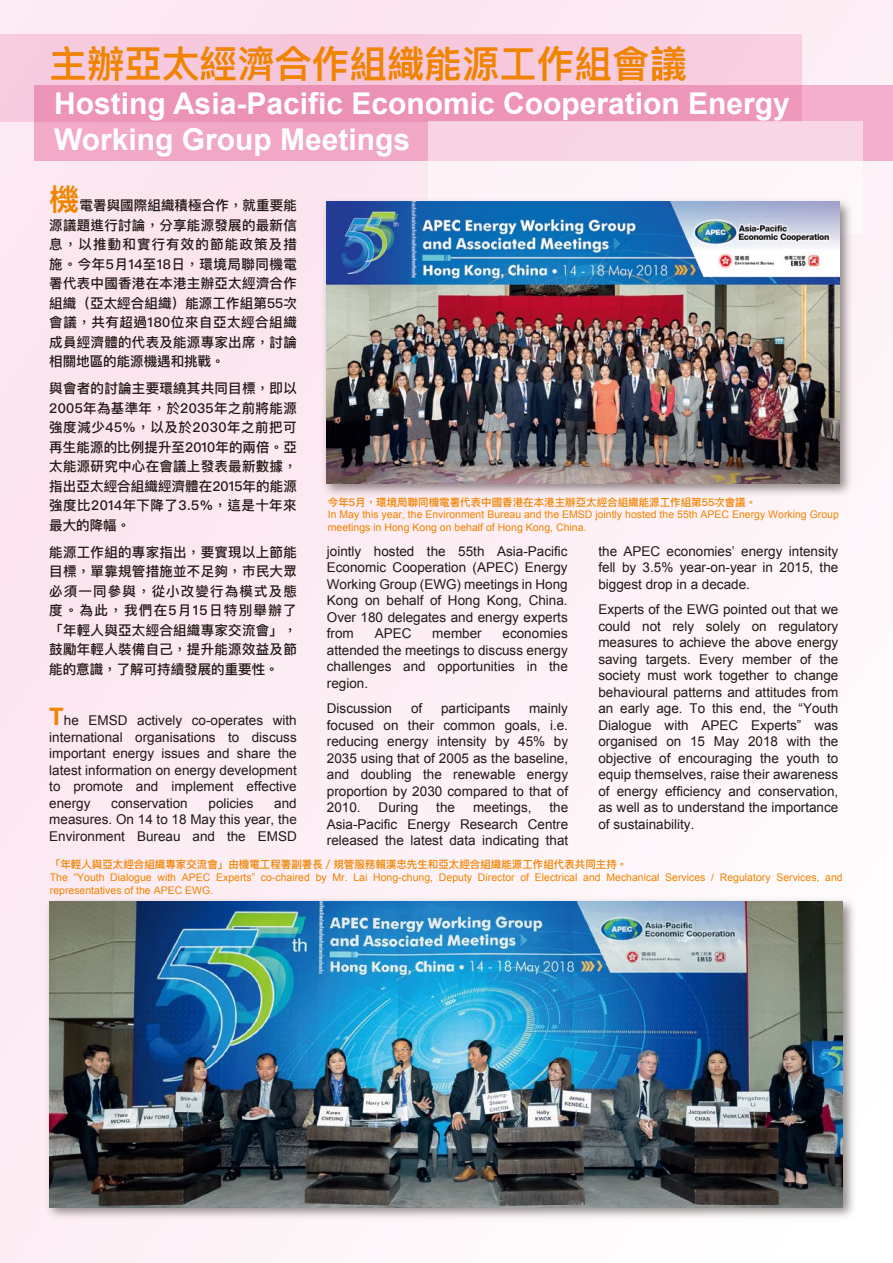
<style>
.page{position:relative;width:893px;height:1263px;background:#fff}
.page>*{position:absolute;margin:0;border:0;box-sizing:border-box;transform-origin:0 0}
.t1{font:600 37.5px "Ping Fang TC";color:#f08300}
.t2{font:700 30px/36px "Arial";color:#fff}
.t3{font:600 30px "Ping Fang TC";color:#f08300}
.t4{font:13.5px/16.5px "Arial";color:#221815;text-align:justify}
.t5{font:500 13.5px/19.5px "Ping Fang TC";letter-spacing:.02em;color:#221815;text-align:justify}
.t6{font:10.5px/12.6px "Arial";color:#f08300}
.t7{font:500 10.5px "Ping Fang TC";color:#f08300}
.s1{font-weight:700;font-size:24px;color:#f08300}
</style>
<div class="page">
<div style="left:0;top:0;width:893px;height:1263px;background:linear-gradient(to right,#fbe4ee,#fef6f9)"></div>
<div style="left:0;top:34px;width:802px;height:87px;background:#f7cade"></div>
<svg style="left:34px;top:85px;width:859px;height:75px;background:#ee9cbe"></svg>
<svg style="left:428px;top:121px;width:435px;height:113px;fill:#f8d7e5"></svg>
<img style="left:318px;top:193px;width:539px;height:329px">
<img style="left:326px;top:202px;width:513px;height:281px">
<img style="left:0;top:696px;width:893px;height:567px">
<img style="left:50px;top:901px;width:793px;height:306px">
<h1 class="t1" style="left:50px;top:40px;width:639px">主辦亞太經濟合作組織能源工作組會議</h1>
<h2 class="t2" style="left:54px;top:86px;width:737px">Hosting Asia-Pacific Economic Cooperation Energy<br>Working Group Meetings</h2>
<h2 class="t3" style="left:49px;top:181px;width:31px">機</h2>
<p class="t5" style="left:49px;top:196px;width:249px;text-indent:30px">電署與國際組織積極合作，就重要能源議題進行討論，分享能源發展的最新信息，以推動和實行有效的節能政策及措施。今年5月14至18日，環境局聯同機電署代表中國香港在本港主辦亞太經濟合作組織（亞太經合組織）能源工作組第55次會議，共有超過180位來自亞太經合組織成員經濟體的代表及能源專家出席，討論相關地區的能源機遇和挑戰。</p>
<p class="t5" style="left:49px;top:379px;width:249px">與會者的討論主要環繞其共同目標，即以2005年為基準年，於2035年之前將能源強度減少45%，以及於2030年之前把可再生能源的比例提升至2010年的兩倍。亞太能源研究中心在會議上發表最新數據，指出亞太經合組織經濟體在2015年的能源強度比2014年下降了3.5%，這是十年來最大的降幅。</p>
<p class="t5" style="left:49px;top:543px;width:249px">能源工作組的專家指出，要實現以上節能目標，單靠規管措施並不足夠，市民大眾必須一同參與，從小改變行為模式及態度。為此，我們在5月15日特別舉辦了「年輕人與亞太經合組織專家交流會」，鼓勵年輕人裝備自己，提升能源效益及節能的意識，了解可持續發展的重要性。</p>
<p class="t4" style="left:49px;top:712px;width:249px"><span class="s1">T</span>he EMSD actively co-operates with international organisations to discuss important energy issues and share the latest information on energy development to promote and implement effective energy</p>
<p class="t7" style="left:328px;top:495px;width:430px">今年5月，環境局聯同機電署代表中國香港在本港主辦亞太經合組織能源工作組第55次會議。</p>
<p class="t6" style="left:328px;top:508px;width:513px">In May this year, the Environment Bureau and the EMSD jointly hosted the 55th APEC Energy Working Group meetings in Hong Kong on behalf of Hong Kong, China.</p>
<p class="t4" style="left:598px;top:543px;width:241px">the APEC economies’ energy intensity fell by 3.5% year-on-year in 2015, the biggest drop in a decade.</p>
<p class="t4" style="left:598px;top:601px;width:241px">Experts of the EWG pointed out that we could not rely solely on regulatory measures to achieve the above energy saving targets. Every member of the society must work together to change behavioural patterns and attitudes from an early age. To this end, the “Youth Dialogue with APEC Experts” was organised on 15 May 2018 with the objective of encouraging the youth to equip themselves, raise their awareness of energy efficiency and conservation, as well as to understand the importance of sustainability.</p>
<p class="t7" style="left:50px;top:858px;width:579px">「年輕人與亞太經合組織專家交流會」由機電工程署副署長／規管服務賴漢忠先生和亞太經合組織能源工作組代表共同主持。</p>
<p class="t6" style="left:50px;top:871px;width:794px">The “Youth Dialogue with APEC Experts” co-chaired by Mr. Lai Hong-chung, Deputy Director of Electrical and Mechanical Services / Regulatory Services, and representatives of the APEC EWG.</p>
<p class="t4" style="left:327px;top:543px;width:242px">jointly hosted the 55th Asia-Pacific Economic Cooperation (APEC) Energy Working Group (EWG) meetings in Hong Kong on behalf of Hong Kong, China.<br>Over 180 delegates and energy experts from</p>
<p class="t4" style="left:375px;top:625px;width:38px">APEC</p>
<p class="t4" style="left:432px;top:625px;width:51px">member</p>
<p class="t4" style="left:327px;top:625px;width:242px;text-indent:176px">economies attended the meetings to discuss energy challenges and opportunities in the region.</p>
<p class="t4" style="left:327px;top:700px;width:67px">Discussion</p>
<p class="t4" style="left:411px;top:700px;width:13px">of</p>
<p class="t4" style="left:441px;top:700px;width:71px">participants</p>
<p class="t4" style="left:327px;top:700px;width:243px;text-indent:202px">mainly focused on their common goals, i.e. reducing energy intensity by 45% by 2035 using that of 2005 as the baseline, and doubling the renewable energy proportion by 2030 compared to that of 2010.</p>
<p class="t4" style="left:49px;top:795px;width:249px;text-indent:225px">and measures. On 14 to 18 May this year, the Environment Bureau and the EMSD</p>
<p class="t4" style="left:111px;top:795px;width:78px">conservation</p>
<p class="t4" style="left:209px;top:795px;width:47px">policies</p>
<p class="t4" style="left:327px;top:799px;width:243px;text-indent:223px">the Asia-Pacific Energy Research Centre released the latest data indicating that</p>
<p class="t4" style="left:379px;top:799px;width:41px">During</p>
<p class="t4" style="left:436px;top:799px;width:20px">the</p>
<p class="t4" style="left:473px;top:799px;width:60px">meetings,</p>
</div>
